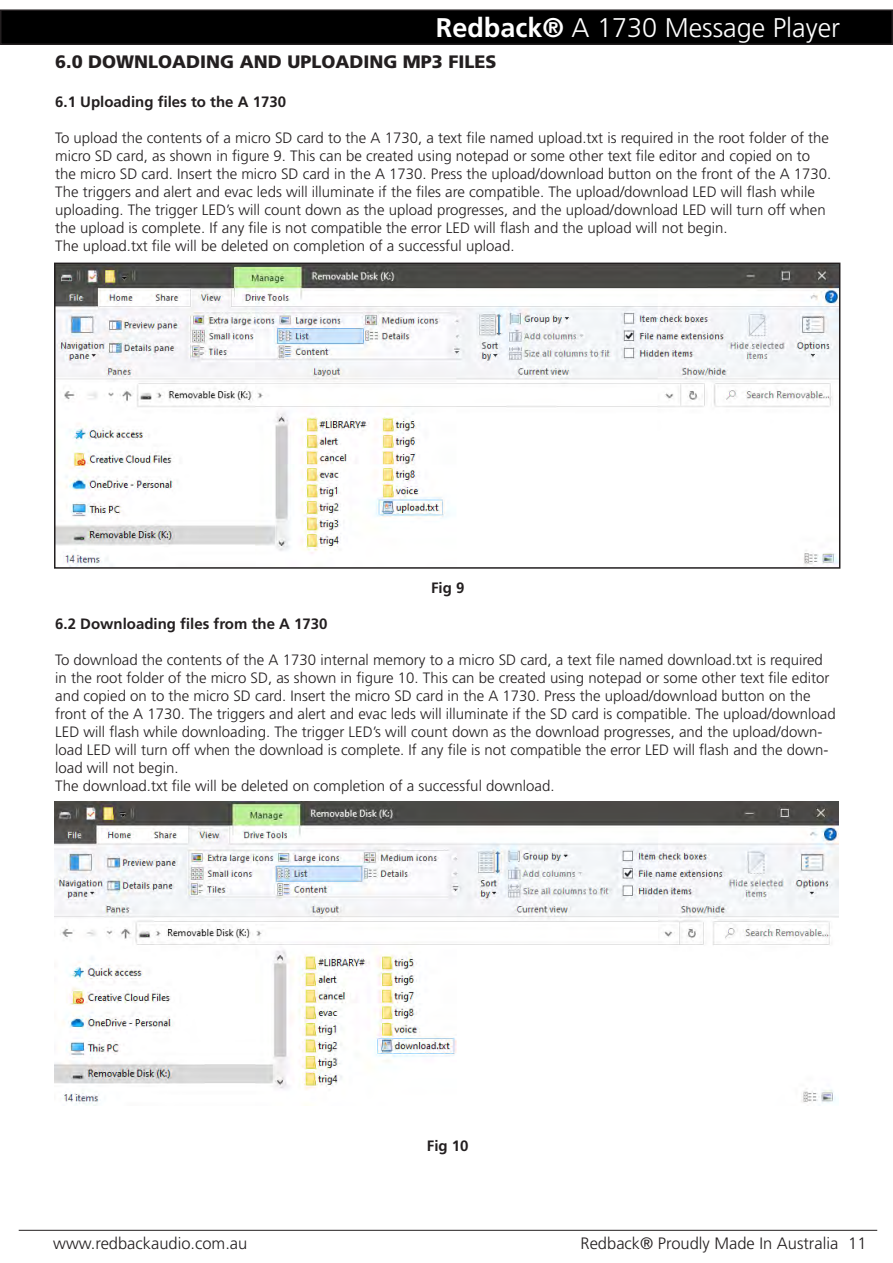
<style>
.page{position:relative;width:893px;height:1263px;background:#fff}
.page>*{position:absolute;margin:0;border:0;box-sizing:border-box;transform-origin:0 0}
.t1{font:300 27px "Frutiger LT Std";color:#fff}
.Level_1{font:900 18px "Frutiger LT Std";color:#231f20}
.t2{font:300 16.5px "Frutiger LT Std";color:#231f20}
.Level_1-2{font:300 15px/18px "Frutiger LT Std";color:#231f20}
.Level_1-3{font:700 15px "Frutiger LT Std";color:#231f20}
.s1{font-weight:700}
</style>
<div class="page">
<hr style="left:19px;top:1230px;width:858px;height:1px;background:#231f20">
<div style="left:1px;top:10px;width:891px;height:34px;background:#000"></div>
<div style="left:0;top:9px;width:893px;height:36px;border:2px solid #231f20"></div>
<svg style="left:0;top:9px;width:1px;height:36px"></svg>
<img style="left:57px;top:266px;width:780px;height:300px">
<div style="left:54px;top:263px;width:786px;height:306px;border:2px solid #231f20"></div>
<img style="left:54px;top:801px;width:785px;height:304px">
<h1 class="t1" style="left:436px;top:12px;width:406px"><span class="s1">Redback®</span> A 1730 Message Player</h1>
<p class="Level_1" style="left:55px;top:50px;width:443px">6.0 DOWNLOADING AND UPLOADING MP3 FILES</p>
<p class="Level_1-3" style="left:55px;top:93px;width:232px">6.1 Uploading files to the A 1730</p>
<p class="Level_1-2" style="left:55px;top:129px;width:778px">To upload the contents of a micro SD card to the A 1730, a text file named upload.txt is required in the root folder of the micro SD card, as shown in figure 9. This can be created using notepad or some other text file editor and copied on to the micro SD card. Insert the micro SD card in the A 1730. Press the upload/download button on the front of the A 1730.<br>The triggers and alert and evac leds will illuminate if the files are compatible. The upload/download LED will flash while uploading. The trigger LED’s will count down as the upload progresses, and the upload/download LED will turn off when the upload is complete. If any file is not compatible the error LED will flash and the upload will not begin.</p>
<p class="Level_1-2" style="left:55px;top:237px;width:461px">The upload.txt file will be deleted on completion of a successful upload.</p>
<p class="Level_1-3" style="left:431px;top:579px;width:35px">Fig 9</p>
<p class="Level_1-3" style="left:55px;top:615px;width:274px">6.2 Downloading files from the A 1730</p>
<p class="Level_1-2" style="left:55px;top:651px;width:782px">To download the contents of the A 1730 internal memory to a micro SD card, a text file named download.txt is required in the root folder of the micro SD, as shown in figure 10. This can be created using notepad or some other text file editor and copied on to the micro SD card. Insert the micro SD card in the A 1730. Press the upload/download button on the front of the A 1730. The triggers and alert and evac leds will illuminate if the SD card is compatible. The upload/download LED will flash while downloading. The trigger LED’s will count down as the download progresses, and the upload/down&shy;load LED will turn off when the download is complete. If any file is not compatible the error LED will flash and the down&shy;load will not begin.</p>
<p class="Level_1-2" style="left:55px;top:777px;width:501px">The download.txt file will be deleted on completion of a successful download.</p>
<p class="Level_1-3" style="left:427px;top:1137px;width:43px">Fig 10</p>
<p class="t2" style="left:53px;top:1234px;width:196px">www.redbackaudio.com.au</p>
<p class="t2" style="left:581px;top:1234px;width:288px">Redback® Proudly Made In Australia 11</p>
</div>
